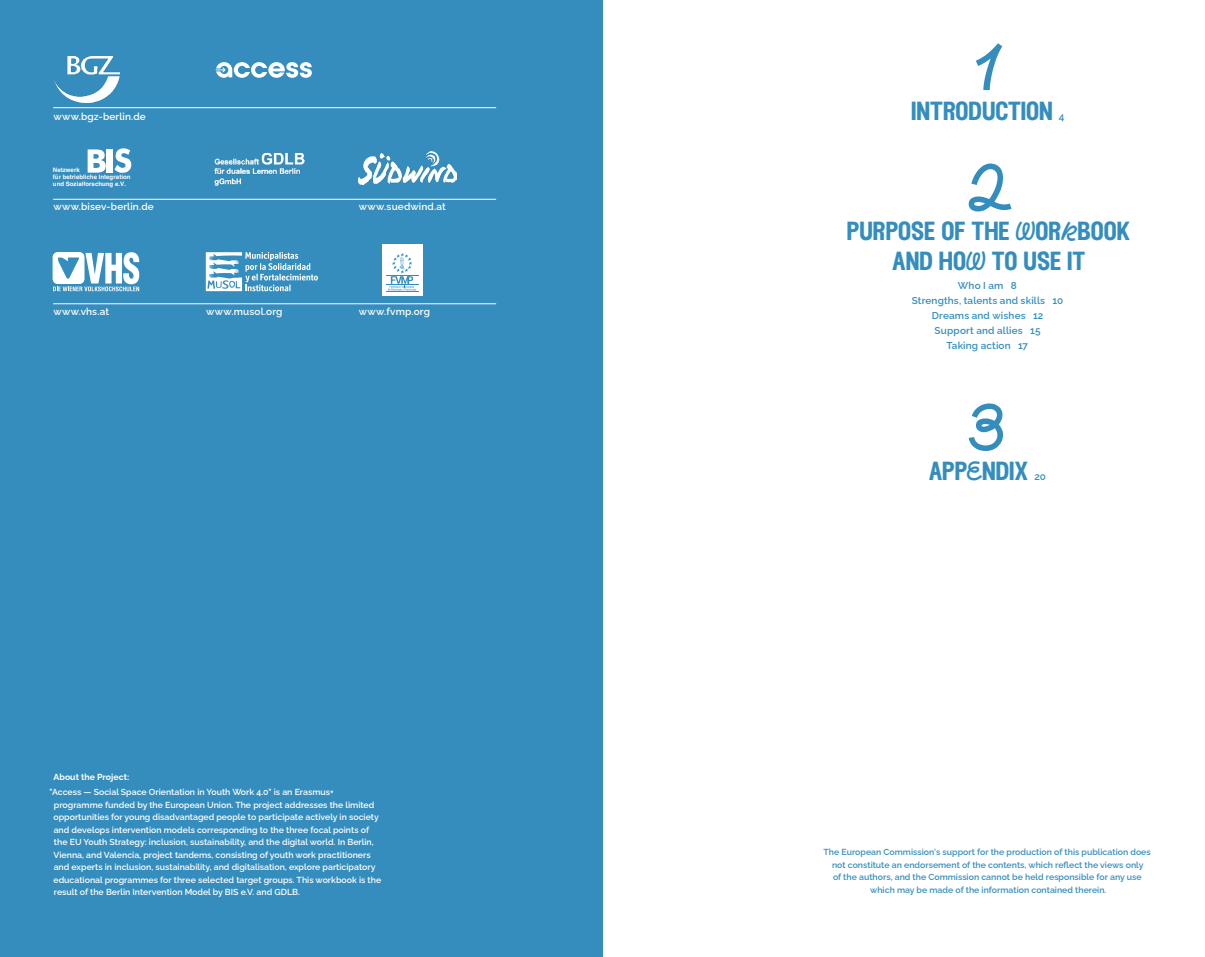
<style>
.page{position:relative;width:1205px;height:957px;background:#fff}
.page>*{position:absolute;margin:0;border:0;box-sizing:border-box;transform-origin:0 0}
.t1{font:62.5px "ED Nimpkish";color:#358dbe}
.t2{font:25px/30px "ED Nimpkish";color:#358dbe;text-align:center}
.t3{font:600 10px/15px "Raleway";letter-spacing:.015em;color:#358dbe;text-align:center}
.t4{font:600 10px "Raleway";letter-spacing:.015em;color:#fff}
.t5{font:600 8.75px/12.5px "Raleway";color:#fff}
.t6{font:600 8.75px/12.5px "Raleway";color:#358dbe;text-align:center}
.t7{font:700 8.75px "Raleway";color:#fff}
.t8{font:700 6.12px/7.1px "Helvetica";color:#fff}
</style>
<div class="page">
<div style="left:0;top:0;width:603px;height:957px;background:#358dbe"></div>
<div style="left:107px;top:149px;width:6px;height:24px;background:#fff"></div>
<svg style="left:114px;top:148px;width:17px;height:25px"></svg>
<svg style="left:88px;top:149px;width:18px;height:24px"></svg>
<img style="left:214px;top:152px;width:91px;height:33px">
<img style="left:358px;top:151px;width:98px;height:33px">
<svg style="left:53px;top:252px;width:87px;height:39px"></svg>
<svg style="left:206px;top:252px;width:112px;height:39px"></svg>
<hr style="left:53px;top:199px;width:443px;height:1px;background:#fff">
<hr style="left:53px;top:107px;width:443px;height:1px;background:#fff">
<hr style="left:53px;top:303px;width:443px;height:1px;background:#fff">
<svg style="left:216px;top:62px;width:96px;height:16px"></svg>
<img style="left:55px;top:57px;width:65px;height:46px">
<div style="left:382px;top:244px;width:40px;height:52px;background:#fff"></div>
<hr style="left:386px;top:284px;width:32px;height:1px;background:#358dbe">
<hr style="left:386px;top:275px;width:32px;height:1px;background:#358dbe">
<hr style="left:386px;top:292px;width:32px;height:1px;background:#358dbe">
<svg style="left:388px;top:253px;width:28px;height:38px"></svg>
<p class="t4" style="left:54px;top:108px;width:94px">www.bgz-berlin.de</p>
<p class="t8" style="left:53px;top:167px;width:79px">Netzwerk<br>für betriebliche Integration und Sozialforschung e.V.</p>
<p class="t4" style="left:54px;top:198px;width:102px">www.bisev-berlin.de</p>
<p class="t4" style="left:359px;top:198px;width:89px">www.suedwind.at</p>
<p class="t4" style="left:54px;top:303px;width:57px">www.vhs.at</p>
<p class="t4" style="left:206px;top:303px;width:78px">www.musol.org</p>
<p class="t4" style="left:359px;top:303px;width:73px">www.fvmp.org</p>
<p class="t7" style="left:54px;top:770px;width:77px">About the Project:</p>
<p class="t5" style="left:53px;top:785px;width:329px;text-indent:-4px">"Access — Social Space Orientation in Youth Work 4.0" is an Erasmus+ programme funded by the European Union. The project addresses the limited opportunities for young disadvantaged people to participate actively in society and develops intervention models corresponding to the three focal points of the EU Youth Strategy: inclusion, sustainability, and the digital world. In Berlin, Vienna, and Valencia, project tandems, consisting of youth work practitioners and experts in inclusion, sustainability, and digitalisation, explore participatory educational programmes for three selected target groups. This workbook is the result of the Berlin Intervention Model by BIS e.V. and GDLB.</p>
<h1 class="t1" style="left:975px;top:31px;width:29px">1</h1>
<h2 class="t2" style="left:911px;top:96px;width:143px">INTRODUCTION</h2>
<p class="t3" style="left:1059px;top:108px;width:7px">4</p>
<h1 class="t1" style="left:968px;top:151px;width:46px">2</h1>
<h2 class="t2" style="left:847px;top:216px;width:285px">PURPOSE OF THE WORKBOOK<br>AND HOW TO USE IT</h2>
<p class="t3" style="left:912px;top:276px;width:153px">Who I am 8<br>Strengths, talents and skills 10<br>Dreams and wishes 12<br>Support and allies 15<br>Taking action 17</p>
<h1 class="t1" style="left:968px;top:391px;width:37px">3</h1>
<h2 class="t2" style="left:928px;top:456px;width:101px">APPENDIX</h2>
<p class="t3" style="left:1034px;top:468px;width:13px">20</p>
<p class="t6" style="left:823px;top:845px;width:329px">The European Commission's support for the production of this publication does not constitute an endorsement of the contents, which reflect the views only<br>of the authors, and the Commission cannot be held responsible for any use which may be made of the information contained therein.</p>
</div>
